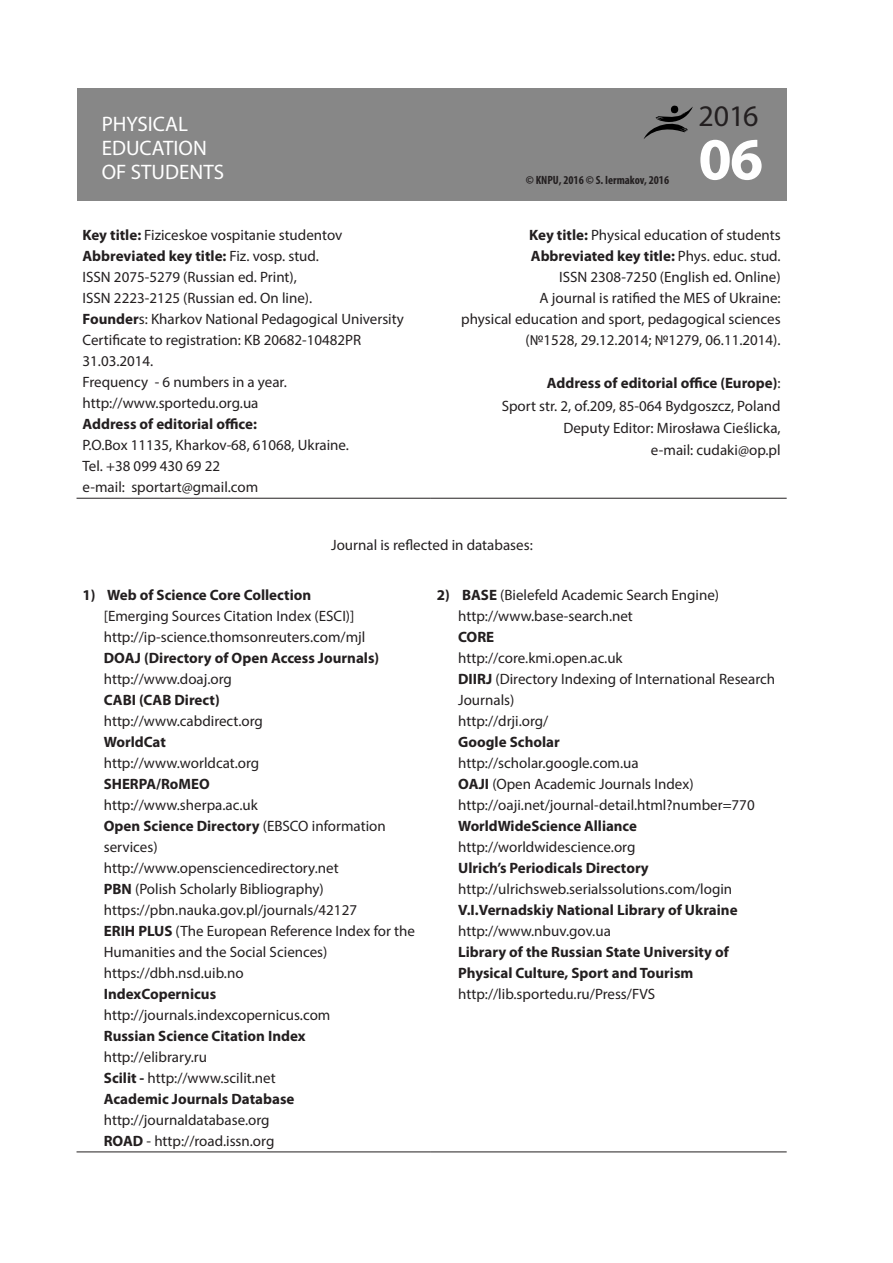
<style>
.page{position:relative;width:893px;height:1263px;background:#fff}
.page>*{position:absolute;margin:0;border:0;box-sizing:border-box;transform-origin:0 0}
.t1{font:700 60px "Myriad Pro";color:#fff}
.t2{font:30px "Myriad Pro";color:#231f20}
.t3{font:21px/24px "Myriad Pro";color:#fff}
.t4{font:15px/21px "Myriad Pro";color:#231f20}
.t5{font:700 15px/21px "Myriad Pro";color:#231f20}
.t6{font:700 condensed 12px "Myriad Pro";color:#231f20}
.s1{font-weight:700}
</style>
<div class="page">
<div style="left:77px;top:88px;width:710px;height:112px;background:#878787"></div>
<svg style="left:644px;top:105px;width:49px;height:34px"></svg>
<hr style="left:77px;top:498px;width:354px;height:1px;background:#231f20">
<hr style="left:431px;top:498px;width:356px;height:1px;background:#231f20">
<hr style="left:77px;top:1152px;width:354px;height:1px;background:#231f20">
<hr style="left:431px;top:1152px;width:356px;height:1px;background:#231f20">
<h3 class="t3" style="left:102px;top:111px;width:124px">PHYSICAL<br>EDUCATION<br>OF STUDENTS</h3>
<p class="t4" style="left:83px;top:224px;width:323px"><span class="s1">Key title:</span> Fiziceskoe vospitanie studentov <span class="s1">Abbreviated key title:</span> Fiz. vosp. stud.<br>ISSN 2075-5279 (Russian ed. Print),<br>ISSN 2223-2125 (Russian ed. On line).<br><span class="s1">Founder</span>s: Kharkov National Pedagogical University Certificate to registration: KB 20682-10482PR 31.03.2014.<br>Frequency - 6 numbers in a year. http://www.sportedu.org.ua</p>
<p class="t5" style="left:83px;top:413px;width:176px">Address of editorial office:</p>
<p class="t4" style="left:83px;top:434px;width:268px">P.O.Box 11135, Kharkov-68, 61068, Ukraine.<br>Tel. +38 099 430 69 22<br>e-mail: sportart@gmail.com</p>
<p class="t6" style="left:526px;top:172px;width:145px">© KNPU, 2016 © S. Iermakov, 2016</p>
<h2 class="t2" style="left:698px;top:98px;width:62px">2016</h2>
<h1 class="t1" style="left:698px;top:120px;width:66px">06</h1>
<p class="t4" style="left:529px;top:224px;width:253px"><span class="s1">Key title:</span> Physical education of students<br><span class="s1">Abbreviated key title:</span> Phys. educ. stud.</p>
<p class="t4" style="left:461px;top:266px;width:321px;text-align:right">ISSN 2308-7250 (English ed. Online)<br>A journal is ratified the MES of Ukraine:<br>physical education and sport, pedagogical sciences (№1528, 29.12.2014; №1279, 06.11.2014).</p>
<p class="t4" style="left:502px;top:372px;width:280px;line-height:22.2px;text-align:right"><span class="s1">Address of editorial office (Europe)</span>:<br>Sport str. 2, of.209, 85-064 Bydgoszcz, Poland Deputy Editor: Mirosława Cieślicka,<br>e-mail: cudaki@op.pl</p>
<p class="t4" style="left:331px;top:534px;width:203px">Journal is reflected in databases:</p>
<p class="t5" style="left:83px;top:584px;width:230px">1) Web of Science Core Collection</p>
<p class="t4" style="left:104px;top:605px;width:263px">[Emerging Sources Citation Index (ESCI)] http://ip-science.thomsonreuters.com/mjl</p>
<p class="t5" style="left:104px;top:647px;width:277px">DOAJ (Directory of Open Access Journals)</p>
<p class="t4" style="left:104px;top:668px;width:130px">http://www.doaj.org</p>
<p class="t5" style="left:104px;top:689px;width:117px">CABI (CAB Direct)</p>
<p class="t4" style="left:104px;top:710px;width:161px">http://www.cabdirect.org</p>
<p class="t5" style="left:104px;top:731px;width:64px">WorldCat</p>
<p class="t4" style="left:104px;top:752px;width:157px">http://www.worldcat.org</p>
<p class="t5" style="left:104px;top:773px;width:107px">SHERPA/RoMEO</p>
<p class="t4" style="left:104px;top:794px;width:313px">http://www.sherpa.ac.uk<br><span class="s1">Open Science Directory</span> (EBSCO information services)<br>http://www.opensciencedirectory.net<br><span class="s1">PBN</span> (Polish Scholarly Bibliography) https://pbn.nauka.gov.pl/journals/42127<br><span class="s1">ERIH PLUS</span> (The European Reference Index for the Humanities and the Social Sciences) https://dbh.nsd.uib.no</p>
<p class="t5" style="left:104px;top:983px;width:114px">IndexCopernicus</p>
<p class="t4" style="left:104px;top:1004px;width:228px">http://journals.indexcopernicus.com</p>
<p class="t5" style="left:104px;top:1025px;width:203px">Russian Science Citation Index</p>
<p class="t4" style="left:104px;top:1046px;width:192px">http://elibrary.ru<br><span class="s1">Scilit -</span> http://www.scilit.net<br><span class="s1">Academic Journals Database</span></p>
<p class="t4" style="left:104px;top:1109px;width:172px">http://journaldatabase.org<br><span class="s1">ROAD</span> - http://road.issn.org</p>
<p class="t4" style="left:458px;top:584px;width:263px;text-indent:-21px"><span class="s1">2) BASE</span> (Bielefeld Academic Search Engine) http://www.base-search.net</p>
<p class="t5" style="left:458px;top:626px;width:38px">CORE</p>
<p class="t4" style="left:458px;top:647px;width:318px">http://core.kmi.open.ac.uk<br><span class="s1">DIIRJ</span> (Directory Indexing of International Research<br>Journals)<br>http://drji.org/</p>
<p class="t5" style="left:458px;top:731px;width:103px">Google Scholar</p>
<p class="t4" style="left:458px;top:752px;width:298px">http://scholar.google.com.ua<br><span class="s1">OAJI</span> (Open Academic Journals Index) http://oaji.net/journal-detail.html?number=770</p>
<p class="t5" style="left:458px;top:815px;width:180px">WorldWideScience Alliance</p>
<p class="t4" style="left:458px;top:836px;width:179px">http://worldwidescience.org</p>
<p class="t5" style="left:458px;top:857px;width:192px">Ulrich’s Periodicals Directory</p>
<p class="t4" style="left:458px;top:878px;width:276px">http://ulrichsweb.serialssolutions.com/login</p>
<p class="t5" style="left:458px;top:899px;width:281px">V.I.Vernadskiy National Library of Ukraine</p>
<p class="t4" style="left:458px;top:920px;width:154px">http://www.nbuv.gov.ua</p>
<p class="t5" style="left:458px;top:941px;width:272px">Library of the Russian State University of<br>Physical Culture, Sport and Tourism</p>
<p class="t4" style="left:458px;top:983px;width:198px">http://lib.sportedu.ru/Press/FVS</p>
</div>
